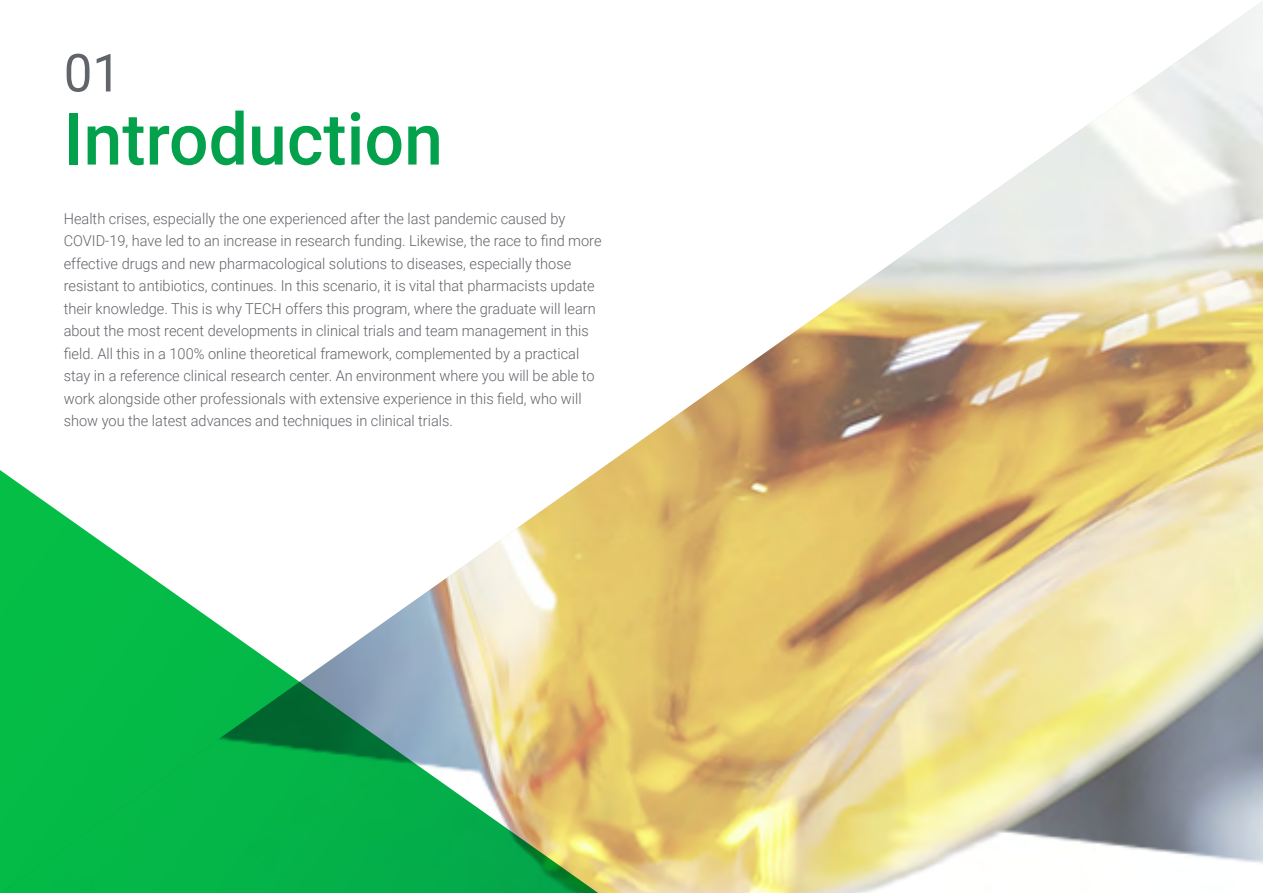
<style>
.page{position:relative;width:1263px;height:893px;background:#fff}
.page>*{position:absolute;margin:0;border:0;box-sizing:border-box;transform-origin:0 0}
.t1{font:500 72px "Roboto";color:#04a14d}
.t2{font:52.5px "Roboto";color:#61646a}
.t3{font:300 15px/22.5px "Roboto";color:#61646a}
</style>
<div class="page">
<img style="left:620px;top:1px;width:643px;height:892px">
<svg style="left:0;top:455px;width:640px;height:438px"></svg>
<h2 class="t2" style="left:64px;top:36px;width:59px">01</h2>
<h1 class="t1" style="left:64px;top:89px;width:381px">Introduction</h1>
<p class="t3" style="left:64px;top:207px;width:539px">Health crises, especially the one experienced after the last pandemic caused by COVID-19, have led to an increase in research funding. Likewise, the race to find more effective drugs and new pharmacological solutions to diseases, especially those resistant to antibiotics, continues. In this scenario, it is vital that pharmacists update their knowledge. This is why TECH offers this program, where the graduate will learn about the most recent developments in clinical trials and team management in this field. All this in a 100% online theoretical framework, complemented by a practical stay in a reference clinical research center. An environment where you will be able to work alongside other professionals with extensive experience in this field, who will show you the latest advances and techniques in clinical trials.</p>
</div>
